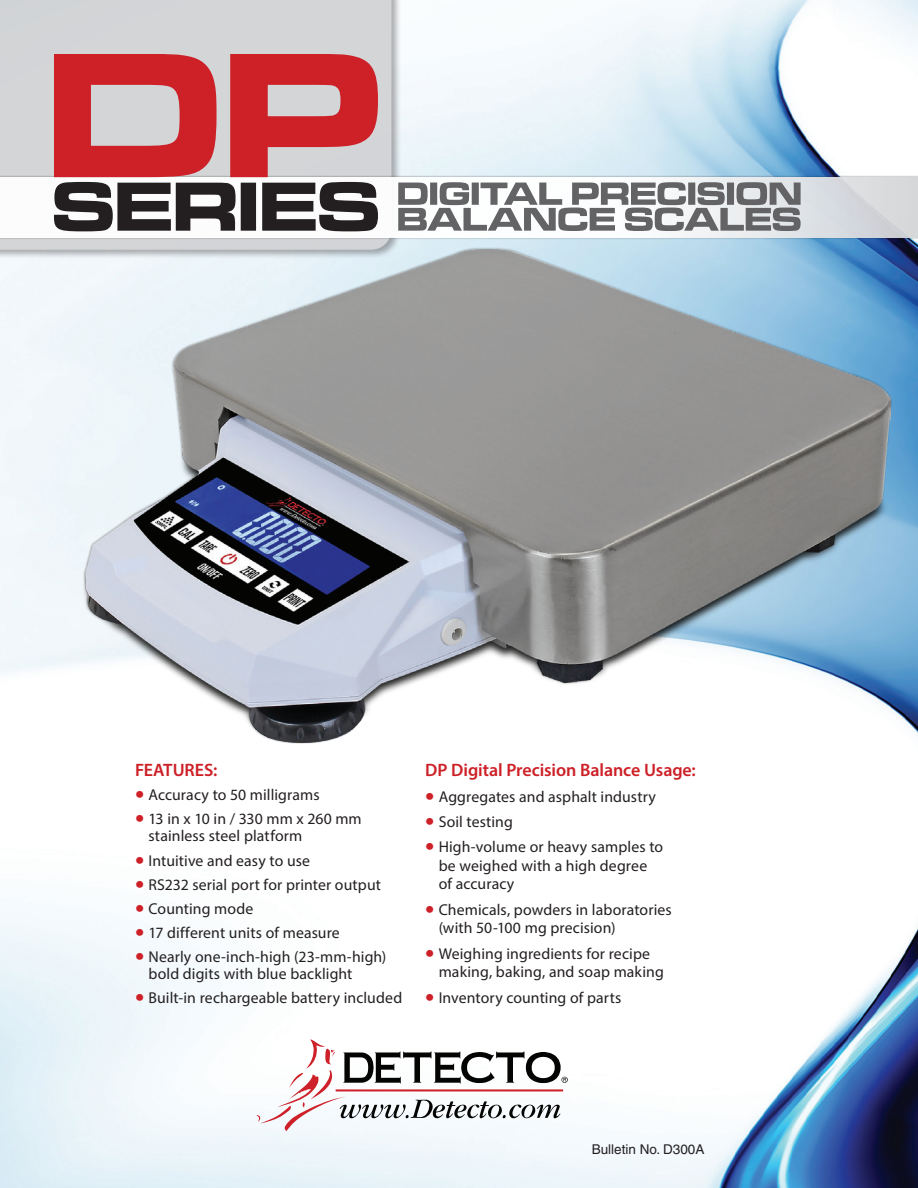
<style>
.page{position:relative;width:918px;height:1188px;background:#fff}
.page>*{position:absolute;margin:0;border:0;box-sizing:border-box;transform-origin:0 0}
.t1{font:600 18px "Myriad Pro";letter-spacing:-.005em;color:#cd2027}
.t2{font:15.75px/18.6px "Myriad Pro";letter-spacing:.005em;color:#231f20}
.t3{font:13.5px "Helvetica";color:#231f20}
.s1{font-size:33px;color:#cd2027}
</style>
<div class="page">
<img style="left:0;top:0;width:918px;height:1188px">
<div style="left:0;top:0;width:402px;height:260px;background:#231f20;opacity:.4"></div>
<div style="left:0;top:0;width:392px;height:250px;background:#d3d5d7"></div>
<div style="left:0;top:175px;width:918px;height:65px;background:#231f20;opacity:.5"></div>
<svg style="left:0;top:177px;width:918px;height:61px"></svg>
<svg style="left:398px;top:182px;width:403px;height:49px"></svg>
<svg style="left:257px;top:1040px;width:311px;height:91px"></svg>
<svg style="left:54px;top:54px;width:324px;height:177px;background:#b36367"></svg>
<img style="left:81px;top:250px;width:810px;height:493px">
<p class="t1" style="left:135px;top:759px;width:84px">FEATURES:</p>
<p class="t2" style="left:135px;top:785px;width:186px"><span class="s1">•</span> Accuracy to 50 milligrams</p>
<p class="t2" style="left:148px;top:810px;width:215px;line-height:17.2px;text-indent:-14px"><span class="s1">•</span> 13 in x 10 in / 330 mm x 260 mm stainless steel platform</p>
<p class="t2" style="left:135px;top:851px;width:177px"><span class="s1">•</span> Intuitive and easy to use</p>
<p class="t2" style="left:135px;top:875px;width:248px"><span class="s1">•</span> RS232 serial port for printer output</p>
<p class="t2" style="left:135px;top:899px;width:120px"><span class="s1">•</span> Counting mode</p>
<p class="t2" style="left:135px;top:923px;width:206px"><span class="s1">•</span> 17 different units of measure</p>
<p class="t2" style="left:148px;top:947px;width:239px;line-height:17.2px;text-indent:-14px"><span class="s1">•</span> Nearly one-inch-high (23-mm-high) bold digits with blue backlight</p>
<p class="t2" style="left:135px;top:988px;width:269px"><span class="s1">•</span> Built-in rechargeable battery included</p>
<p class="t1" style="left:425px;top:759px;width:272px">DP Digital Precision Balance Usage:</p>
<p class="t2" style="left:425px;top:787px;width:232px"><span class="s1">•</span> Aggregates and asphalt industry</p>
<p class="t2" style="left:425px;top:812px;width:89px"><span class="s1">•</span> Soil testing</p>
<p class="t2" style="left:439px;top:837px;width:226px;text-indent:-14px"><span class="s1">•</span> High-volume or heavy samples to be weighed with a high degree of accuracy</p>
<p class="t2" style="left:439px;top:900px;width:235px;text-indent:-14px"><span class="s1">•</span> Chemicals, powders in laboratories (with 50-100 mg precision)</p>
<p class="t2" style="left:439px;top:944px;width:227px;text-indent:-14px"><span class="s1">•</span> Weighing ingredients for recipe making, baking, and soap making</p>
<p class="t2" style="left:425px;top:988px;width:198px"><span class="s1">•</span> Inventory counting of parts</p>
<p class="t3" style="left:592px;top:1142px;width:114px">Bulletin No. D300A</p>
</div>
